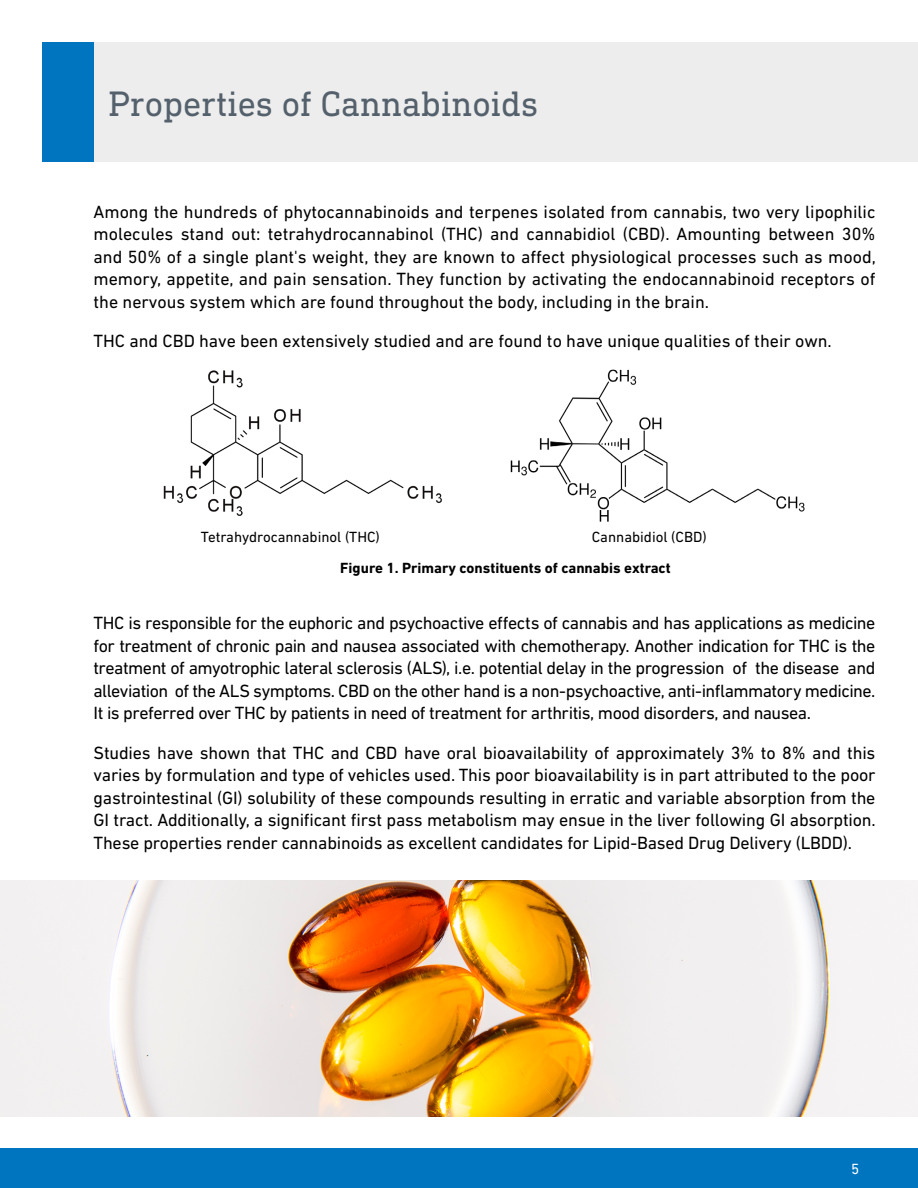
<style>
.page{position:relative;width:918px;height:1188px;background:#fff}
.page>*{position:absolute;margin:0;border:0;box-sizing:border-box;transform-origin:0 0}
.t1{font:36px "DIN Next Slab Pro";color:#54616c}
.t2{font:18px/22.5px "DIN Next LT Pro";letter-spacing:-.005em;color:#000;text-align:justify}
.t3{font:700 15px "DIN Next LT Pro";color:#000}
.t4{font:15px "DIN Next LT Pro";color:#000}
.t5{font:15px "DIN Next LT Pro";color:#fff}
</style>
<div class="page">
<img style="left:510px;top:369px;width:295px;height:153px">
<img style="left:163px;top:370px;width:279px;height:146px">
<img style="left:0;top:881px;width:918px;height:235px">
<div style="left:0;top:1148px;width:918px;height:40px;background:#0075bf"></div>
<div style="left:94px;top:43px;width:824px;height:119px;background:#ededed"></div>
<div style="left:43px;top:43px;width:51px;height:119px;background:#0075bf"></div>
<h1 class="t1" style="left:108px;top:83px;width:431px">Properties of Cannabinoids</h1>
<p class="t2" style="left:94px;top:200px;width:784px">Among the hundreds of phytocannabinoids and terpenes isolated from cannabis, two very lipophilic molecules stand out: tetrahydrocannabinol (THC) and cannabidiol (CBD). Amounting between 30% and 50% of a single plant's weight, they are known to affect physiological processes such as mood, memory, appetite, and pain sensation. They function by activating the endocannabinoid receptors of the nervous system which are found throughout the body, including in the brain.</p>
<p class="t2" style="left:94px;top:330px;width:740px">THC and CBD have been extensively studied and are found to have unique qualities of their own.</p>
<p class="t4" style="left:201px;top:529px;width:180px">Tetrahydrocannabinol (THC)</p>
<p class="t4" style="left:592px;top:529px;width:116px">Cannabidiol (CBD)</p>
<p class="t3" style="left:340px;top:559px;width:332px">Figure 1. Primary constituents of cannabis extract</p>
<p class="t2" style="left:94px;top:612px;width:783px">THC is responsible for the euphoric and psychoactive effects of cannabis and has applications as medicine for treatment of chronic pain and nausea associated with chemotherapy. Another indication for THC is the treatment of amyotrophic lateral sclerosis (ALS), i.e. potential delay in the progression of the disease and alleviation of the ALS symptoms. CBD on the other hand is a non-psychoactive, anti-inflammatory medicine.<br>It is preferred over THC by patients in need of treatment for arthritis, mood disorders, and nausea.</p>
<p class="t2" style="left:94px;top:741px;width:784px">Studies have shown that THC and CBD have oral bioavailability of approximately 3% to 8% and this varies by formulation and type of vehicles used. This poor bioavailability is in part attributed to the poor gastrointestinal (GI) solubility of these compounds resulting in erratic and variable absorption from the GI tract. Additionally, a significant first pass metabolism may ensue in the liver following GI absorption.<br>These properties render cannabinoids as excellent candidates for Lipid-Based Drug Delivery (LBDD).</p>
<p class="t5" style="left:851px;top:1161px;width:10px">5</p>
</div>
